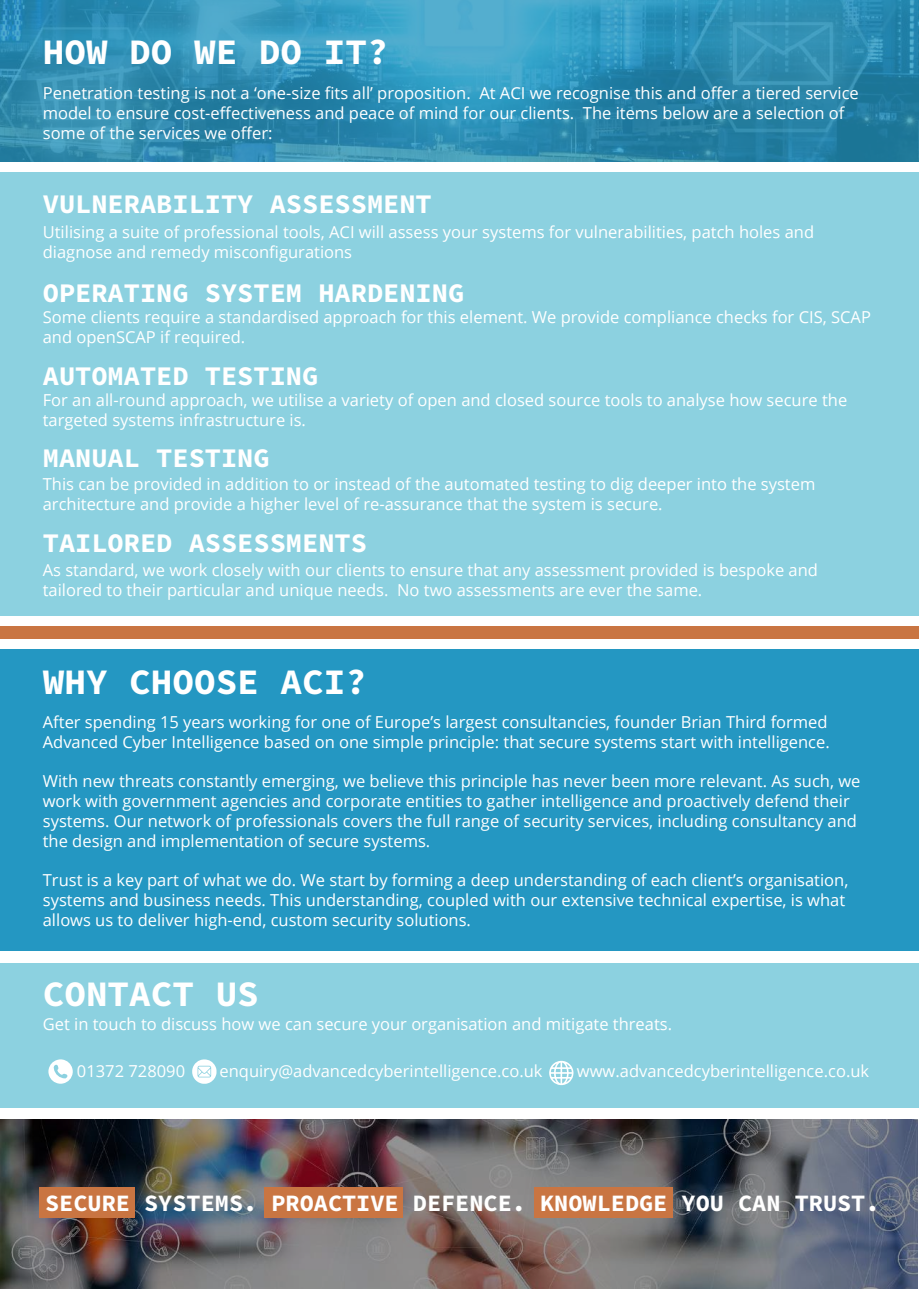
<style>
.page{position:relative;width:919px;height:1289px;background:#fff}
.page>*{position:absolute;margin:0;border:0;box-sizing:border-box;transform-origin:0 0}
.t1{font:36px "Source Code Variable";color:#fff}
.t2{font:27px "Source Code Variable";color:#fff}
.t3{font:23.55px "Source Code Variable";color:#fff}
.t4{font:16.5px/19.8px "Open Sans";color:#fff}
</style>
<div class="page">
<svg style="left:0;top:0;width:918px;height:161px;background:#308fb4"></svg>
<div style="left:0;top:626px;width:918px;height:12px;background:#c97542"></div>
<div style="left:0;top:172px;width:918px;height:444px;background:#8cd1e0"></div>
<div style="left:0;top:962px;width:918px;height:145px;background:#8cd1e0"></div>
<div style="left:0;top:649px;width:918px;height:301px;background:#2497c2"></div>
<img style="left:0;top:1119px;width:918px;height:169px">
<div style="left:39px;top:1187px;width:95px;height:31px;background:#c97542"></div>
<div style="left:264px;top:1187px;width:139px;height:31px;background:#c97542"></div>
<div style="left:533px;top:1187px;width:139px;height:31px;background:#c97542"></div>
<svg style="left:48px;top:1059px;width:25px;height:24px"></svg>
<svg style="left:192px;top:1059px;width:24px;height:24px"></svg>
<svg style="left:549px;top:1060px;width:24px;height:25px"></svg>
<h1 class="t1" style="left:43px;top:26px;width:347px">HOW DO WE DO IT?</h1>
<p class="t4" style="left:43px;top:83px;width:817px">Penetration testing is not a ‘one-size fits all’ proposition. At ACI we recognise this and offer a tiered service model to ensure cost-effectiveness and peace of mind for our clients. The items below are a selection of some of the services we offer:</p>
<h2 class="t2" style="left:43px;top:184px;width:390px">VULNERABILITY ASSESSMENT</h2>
<p class="t4" style="left:43px;top:222px;width:772px">Utilising a suite of professional tools, ACI will assess your systems for vulnerabilities, patch holes and diagnose and remedy misconfigurations</p>
<h2 class="t2" style="left:43px;top:273px;width:423px">OPERATING SYSTEM HARDENING</h2>
<p class="t4" style="left:43px;top:306px;width:829px">Some clients require a standardised approach for this element. We provide compliance checks for CIS, SCAP and openSCAP if required.</p>
<h2 class="t2" style="left:43px;top:356px;width:277px">AUTOMATED TESTING</h2>
<p class="t4" style="left:43px;top:390px;width:805px">For an all-round approach, we utilise a variety of open and closed source tools to analyse how secure the targeted systems infrastructure is.</p>
<h2 class="t2" style="left:43px;top:439px;width:228px">MANUAL TESTING</h2>
<p class="t4" style="left:43px;top:474px;width:774px">This can be provided in addition to or instead of the automated testing to dig deeper into the system architecture and provide a higher level of re-assurance that the system is secure.</p>
<h2 class="t2" style="left:43px;top:523px;width:326px">TAILORED ASSESSMENTS</h2>
<p class="t4" style="left:43px;top:559px;width:776px">As standard, we work closely with our clients to ensure that any assessment provided is bespoke and tailored to their particular and unique needs. No two assessments are ever the same.</p>
<h1 class="t1" style="left:43px;top:655px;width:326px">WHY CHOOSE ACI?</h1>
<p class="t4" style="left:43px;top:711px;width:788px">After spending 15 years working for one of Europe’s largest consultancies, founder Brian Third formed<br>Advanced Cyber Intelligence based on one simple principle: that secure systems start with intelligence.</p>
<p class="t4" style="left:43px;top:771px;width:819px">With new threats constantly emerging, we believe this principle has never been more relevant. As such, we work with government agencies and corporate entities to gather intelligence and proactively defend their systems. Our network of professionals covers the full range of security services, including consultancy and the design and implementation of secure systems.</p>
<p class="t4" style="left:43px;top:870px;width:807px">Trust is a key part of what we do. We start by forming a deep understanding of each client’s organisation, systems and business needs. This understanding, coupled with our extensive technical expertise, is what allows us to deliver high-end, custom security solutions.</p>
<h1 class="t1" style="left:43px;top:967px;width:217px">CONTACT US</h1>
<p class="t4" style="left:43px;top:1014px;width:630px">Get in touch to discuss how we can secure your organisation and mitigate threats.</p>
<p class="t4" style="left:77px;top:1060px;width:110px">01372 728090</p>
<p class="t4" style="left:219px;top:1060px;width:324px">enquiry@advancedcyberintelligence.co.uk</p>
<p class="t4" style="left:577px;top:1060px;width:294px">www.advancedcyberintelligence.co.uk</p>
<h3 class="t3" style="left:45px;top:1185px;width:835px">SECURE SYSTEMS. PROACTIVE DEFENCE. KNOWLEDGE YOU CAN TRUST.</h3>
</div>
